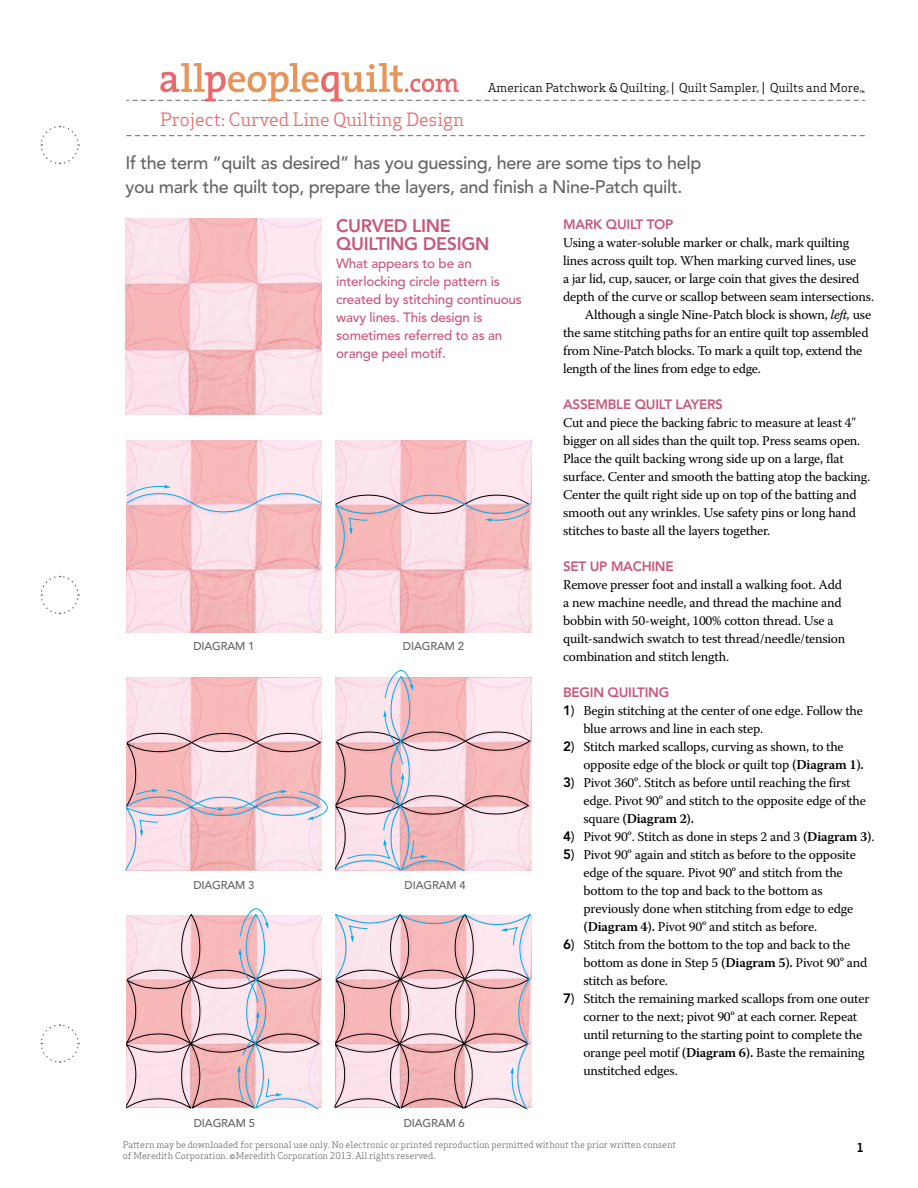
<style>
.page{position:relative;width:918px;height:1188px;background:#fff}
.page>*{position:absolute;margin:0;border:0;box-sizing:border-box;transform-origin:0 0}
.t1{font:500 18px/24px "Avenir LT Std";letter-spacing:-.02em;color:#636466}
.t2{font:18px "Apex Serif";color:#e9696c}
.t3{font:800 18px/18px "Avenir LT Std";letter-spacing:-.02em;color:#c9577b}
.t4{font:13.5px/18px "Warnock Pro";letter-spacing:-.015em;color:#000}
.t5{font:500 13.5px/18px "Avenir LT Std";letter-spacing:-.015em;color:#c9577b}
.t6{font:800 13.5px "Avenir LT Std";letter-spacing:-.02em;color:#c9577b}
.t7{font:12px "Apex Serif";color:#000}
.t8{font:700 12px "Apex Sans";color:#000}
.t9{font:500 11.25px "Avenir LT Std";letter-spacing:-.015em;color:#636466}
.t10{font:9px/10.8px "Apex Serif";color:#6d6e71}
.t11{font:3.9px "Avenir LT Std";color:#000}
.s1{font-style:italic}
.s2{font-family:"Avenir LT Std";font-weight:800}
.s3{font-family:"Avenir LT Std";font-weight:500}
.s4{font-weight:600}
</style>
<div class="page">
<svg style="left:126px;top:135px;width:739px;height:1px"></svg>
<svg style="left:40px;top:125px;width:40px;height:40px"></svg>
<svg style="left:40px;top:1024px;width:40px;height:39px"></svg>
<svg style="left:40px;top:575px;width:40px;height:40px"></svg>
<svg style="left:126px;top:63px;width:739px;height:39px"></svg>
<img style="left:126px;top:678px;width:196px;height:55px">
<img style="left:336px;top:440px;width:195px;height:193px">
<img style="left:126px;top:440px;width:196px;height:193px">
<svg style="left:126px;top:485px;width:196px;height:28px;background:#ecccd5"></svg>
<svg style="left:334px;top:494px;width:196px;height:75px;background:#edc3c9"></svg>
<svg style="left:126px;top:733px;width:202px;height:138px;background:#edc9cf"></svg>
<svg style="left:334px;top:670px;width:196px;height:202px;background:#edcbd1"></svg>
<svg style="left:126px;top:908px;width:195px;height:202px;background:#eac8ce"></svg>
<svg style="left:334px;top:914px;width:197px;height:196px;background:#e8c4ca"></svg>
<img style="left:126px;top:219px;width:196px;height:195px">
<h1 class="t2" style="left:160px;top:108px;width:305px">Project: Curved Line Quilting Design</h1>
<p class="t7" style="left:488px;top:80px;width:373px">American Patchwork &amp; Quilting | Quilt Sampler | Quilts and More</p>
<h1 class="t1" style="left:126px;top:151px;width:577px">If the term “quilt as desired” has you guessing, here are some tips to help you mark the quilt top, prepare the layers, and finish a Nine-Patch quilt.</h1>
<h1 class="t3" style="left:336px;top:217px;width:155px">CURVED LINE<br>QUILTING DESIGN</h1>
<p class="t5" style="left:336px;top:255px;width:187px">What appears to be an interlocking circle pattern is created by stitching continuous wavy lines. This design is sometimes referred to as an orange peel motif.</p>
<p class="t9" style="left:193px;top:640px;width:63px">DIAGRAM 1</p>
<p class="t9" style="left:403px;top:640px;width:63px">DIAGRAM 2</p>
<p class="t11" style="left:213px;top:642px;width:23px">DIAGRAM 1</p>
<p class="t11" style="left:421px;top:643px;width:23px">DIAGRAM 2</p>
<p class="t9" style="left:193px;top:878px;width:63px">DIAGRAM 3</p>
<p class="t9" style="left:405px;top:878px;width:63px">DIAGRAM 4</p>
<p class="t11" style="left:213px;top:882px;width:23px">DIAGRAM 3</p>
<p class="t11" style="left:422px;top:880px;width:23px">DIAGRAM 4</p>
<p class="t9" style="left:194px;top:1116px;width:63px">DIAGRAM 5</p>
<p class="t9" style="left:404px;top:1116px;width:63px">DIAGRAM 6</p>
<p class="t11" style="left:213px;top:1118px;width:23px">DIAGRAM 5</p>
<p class="t11" style="left:422px;top:1118px;width:23px">DIAGRAM 6</p>
<p class="t6" style="left:563px;top:216px;width:112px">MARK QUILT TOP</p>
<p class="t4" style="left:563px;top:233px;width:288px">Using a water-soluble marker or chalk, mark quilting</p>
<p class="t4" style="left:563px;top:251px;width:295px">lines across quilt top. When marking curved lines, use</p>
<p class="t4" style="left:563px;top:269px;width:298px">a jar lid, cup, saucer, or large coin that gives the desired</p>
<p class="t4" style="left:563px;top:287px;width:313px">depth of the curve or scallop between seam intersections.</p>
<p class="t4" style="left:585px;top:305px;width:288px">Although a single Nine-Patch block is shown, <span class="s1">left,</span> use</p>
<p class="t4" style="left:563px;top:323px;width:307px">the same stitching paths for an entire quilt top assembled</p>
<p class="t4" style="left:563px;top:341px;width:301px">from Nine-Patch blocks. To mark a quilt top, extend the</p>
<p class="t4" style="left:563px;top:359px;width:199px">length of the lines from edge to edge.</p>
<p class="t6" style="left:563px;top:396px;width:161px">ASSEM BLE QUILT LAYERS</p>
<p class="t4" style="left:563px;top:413px;width:309px">Cut and piece the backing fabric to measure at least 4" bigger on all sides than the quilt top. Press seams open.<br>Place the quilt backing wrong side up on a large, flat surface. Center and smooth the batting atop the backing.<br>Center the quilt right side up on top of the batting and smooth out any wrinkles. Use safety pins or long hand stitches to baste all the layers together.</p>
<p class="t6" style="left:563px;top:558px;width:112px">SET UP MACHINE</p>
<p class="t4" style="left:563px;top:575px;width:284px">Remove presser foot and install a walking foot. Add a new machine needle, and thread the machine and bobbin with 50-weight, 100% cotton thread. Use a quilt-sandwich swatch to test thread/needle/tension combination and stitch length.</p>
<p class="t6" style="left:563px;top:684px;width:108px">BEGIN QUILTING</p>
<p class="t4" style="left:583px;top:701px;width:281px;text-indent:-20px"><span class="s2">1</span><span class="s3">)</span> Begin stitching at the center of one edge. Follow the blue arrows and line in each step.</p>
<p class="t4" style="left:583px;top:737px;width:282px;text-indent:-20px"><span class="s2">2</span><span class="s3">)</span> Stitch marked scallops, curving as shown, to the opposite edge of the block or quilt top <span class="s4">(Diagram 1).</span></p>
<p class="t4" style="left:583px;top:773px;width:284px;text-indent:-20px"><span class="s2">3</span><span class="s3">)</span> Pivot 360º. Stitch as before until reaching the first edge. Pivot 90º and stitch to the opposite edge of the square <span class="s4">(Diagram 2).</span></p>
<p class="t4" style="left:563px;top:827px;width:313px"><span class="s2">4</span><span class="s3">)</span> Pivot 90º. Stitch as done in steps 2 and 3 <span class="s4">(Diagram 3)</span>.</p>
<p class="t4" style="left:583px;top:845px;width:274px;text-indent:-20px"><span class="s2">5</span><span class="s3">)</span> Pivot 90º again and stitch as before to the opposite edge of the square. Pivot 90º and stitch from the bottom to the top and back to the bottom as previously done when stitching from edge to edge <span class="s4">(Diagram 4).</span> Pivot 90º and stitch as before.</p>
<p class="t4" style="left:583px;top:935px;width:286px;text-indent:-20px"><span class="s2">6</span><span class="s3">)</span> Stitch from the bottom to the top and back to the bottom as done in Step 5 <span class="s4">(Diagram 5).</span> Pivot 90º and stitch as before.</p>
<p class="t4" style="left:583px;top:989px;width:288px;text-indent:-20px"><span class="s2">7</span><span class="s3">)</span> Stitch the remaining marked scallops from one outer corner to the next; pivot 90º at each corner. Repeat until returning to the starting point to complete the orange peel motif <span class="s4">(Diagram 6).</span> Baste the remaining unstitched edges.</p>
<p class="t10" style="left:123px;top:1139px;width:555px">Pattern may be downloaded for personal use only. No electronic or printed reproduction permitted without the prior written consent of Meredith Corporation. ©Meredith Corporation 2013. All rights reserved.</p>
<p class="t8" style="left:857px;top:1140px;width:9px">1</p>
</div>
